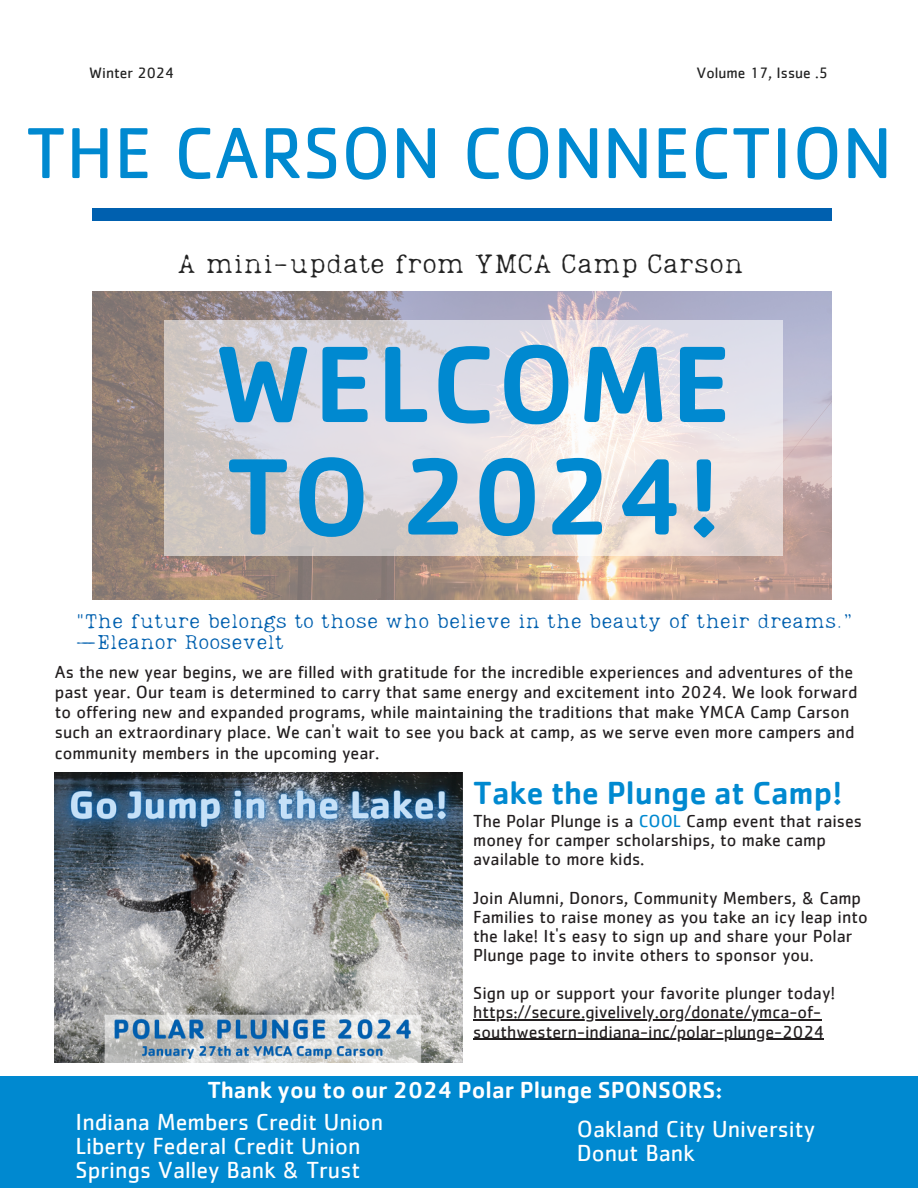
<style>
.page{position:relative;width:918px;height:1188px;background:#fff}
.page>*{position:absolute;margin:0;border:0;box-sizing:border-box;transform-origin:0 0}
.t1{font:500 112.5px "Cachet";letter-spacing:.02em;color:#0089d0}
.t2{font:74.7px "Cachet";color:#0089d0}
.t3{font:500 33px "Cachet";color:#0089d0}
.t4{font:27px "Lumios TW Old";color:#222}
.t5{font:24px "Cachet";color:#fff}
.t6{font:500 24px "Cachet";color:#fff}
.t7{font:20.25px/21.3px "Lumios TW Old";color:#0060af}
.t8{font:18px/19.2px "Cachet";color:#231f20}
.t9{font:15.6px "Cachet";color:#222}
.s1{color:#0089d0}
</style>
<div class="page">
<div style="left:92px;top:208px;width:740px;height:13px;background:#0060af"></div>
<img style="left:92px;top:291px;width:739px;height:309px">
<svg style="left:164px;top:320px;width:619px;height:235px;background:#e1dadb"></svg>
<div style="left:0;top:1076px;width:918px;height:112px;background:#0089d0"></div>
<hr style="left:473px;top:1020px;width:349px;height:1px;background:#231f20">
<hr style="left:473px;top:1039px;width:351px;height:1px;background:#231f20">
<img style="left:55px;top:773px;width:407px;height:290px">
<p class="t9" style="left:89px;top:66px;width:86px">Winter 2024</p>
<p class="t9" style="left:697px;top:66px;width:133px">Volume 17, Issue .5</p>
<p class="t2" style="left:26px;top:119px;width:868px">THE CARSON CONNECTION</p>
<p class="t4" style="left:178px;top:245px;width:567px">A mini-update from YMCA Camp Carson</p>
<p class="t1" style="left:215px;top:311px;width:518px">WELCOME</p>
<p class="t1" style="left:226px;top:423px;width:496px">TO 2024!</p>
<p class="t7" style="left:76px;top:608px;width:778px">"The future belongs to those who believe in the beauty of their dreams.” —Eleanor Roosevelt</p>
<p class="t8" style="left:55px;top:662px;width:804px;line-height:20.2px">As the new year begins, we are filled with gratitude for the incredible experiences and adventures of the past year. Our team is determined to carry that same energy and excitement into 2024. We look forward to offering new and expanded programs, while maintaining the traditions that make YMCA Camp Carson such an extraordinary place. We can't wait to see you back at camp, as we serve even more campers and community members in the upcoming year.</p>
<p class="t3" style="left:473px;top:771px;width:371px">Take the Plunge at Camp!</p>
<p class="t8" style="left:473px;top:812px;width:390px">The Polar Plunge is a <span class="s1">COOL</span> Camp event that raises money for camper scholarships, to make camp available to more kids.</p>
<p class="t8" style="left:473px;top:889px;width:396px">Join Alumni, Donors, Community Members, &amp; Camp Families to raise money as you take an icy leap into the lake! It's easy to sign up and share your Polar Plunge page to invite others to sponsor you.</p>
<p class="t8" style="left:473px;top:985px;width:364px">Sign up or support your favorite plunger today! https://secure.givelively.org/donate/ymca-of&shy;southwestern-indiana-inc/polar-plunge-2024</p>
<p class="t6" style="left:207px;top:1074px;width:517px">Thank you to our 2024 Polar Plunge SPONSORS:</p>
<p class="t5" style="left:76px;top:1112px;width:309px">Indiana Members Credit Union</p>
<p class="t5" style="left:76px;top:1135px;width:286px">Liberty Federal Credit Union</p>
<p class="t5" style="left:76px;top:1159px;width:286px">Springs Valley Bank &amp; Trust</p>
<p class="t5" style="left:577px;top:1119px;width:240px">Oakland City University</p>
<p class="t5" style="left:577px;top:1142px;width:119px">Donut Bank</p>
</div>
